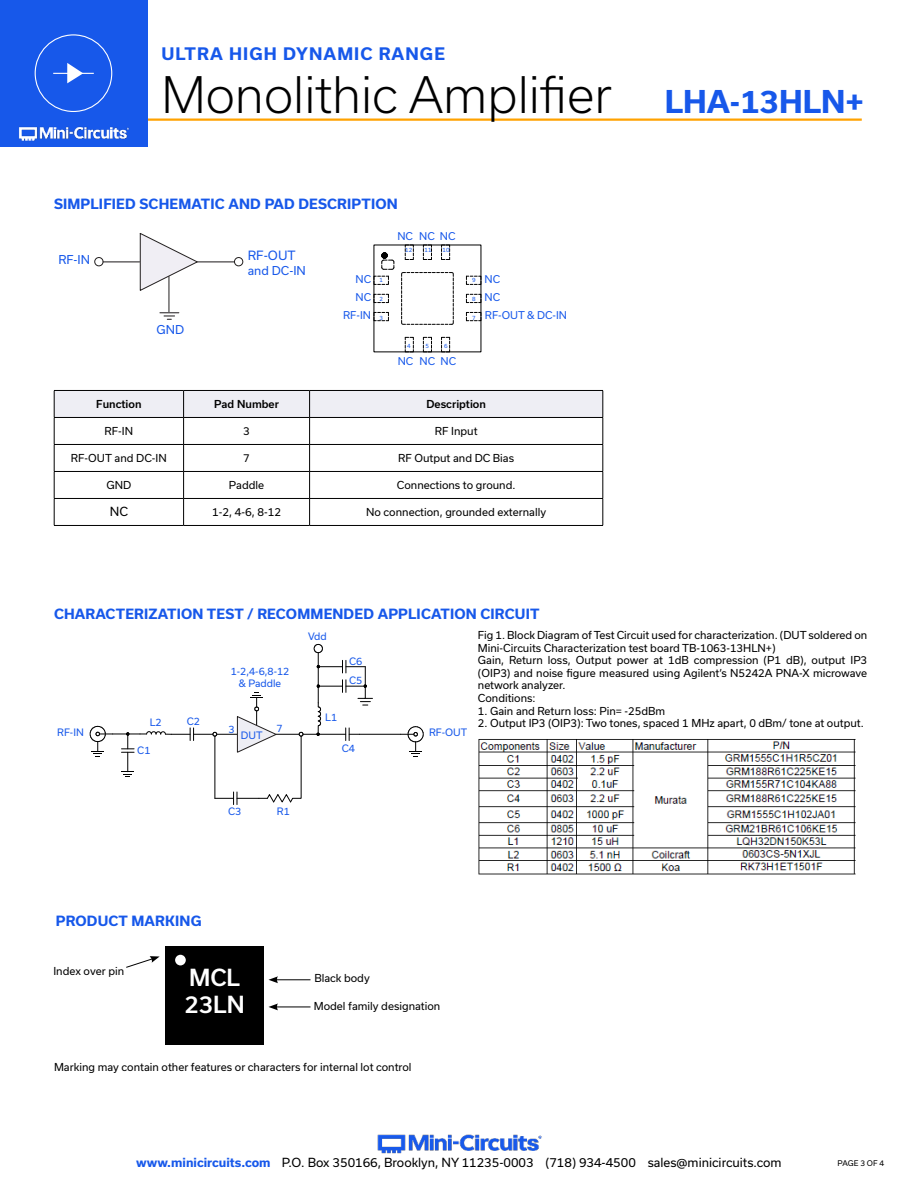
<style>
.page{position:relative;width:918px;height:1188px;background:#fff}
.page>*{position:absolute;margin:0;border:0;box-sizing:border-box;transform-origin:0 0}
.t1{font:300 48px "Usual";color:#000}
.t2{font:700 30px "Usual";color:#1758ea}
.t3{font:500 22.5px/27px "Usual";color:#fff}
.t4{font:700 16.5px "Usual";letter-spacing:.065em;color:#1758ea}
.t5{font:700 13.5px "Usual";letter-spacing:.015em;color:#1758ea}
.t6{font:12.3px "Usual";color:#1758ea}
.t7{font:12px "Usual";color:#000}
.t8{font:11.7px "Usual";color:#1758ea}
.t9{font:10.65px "Usual";color:#000}
.t10{font:10.5px/12.6px "Usual";color:#000}
.t11{font:500 10.5px "Usual";color:#000}
.t12{font:10.2px/18.1px "Usual";color:#1758ea}
.t13{font:9.75px/11.7px "Usual";color:#1758ea;text-align:center}
.t14{font:7.5px "Usual";color:#000}
.t15{font:5.55px "Usual";color:#1758ea}
.s1{font-weight:700;color:#1758ea}
</style>
<div class="page">
<hr style="left:129px;top:118px;width:733px;height:3px;background:#ffa200">
<div style="left:0;top:0;width:147px;height:147px;background:#1758ea"></div>
<hr style="left:917px;top:0;width:1px;height:147px;background:#1758ea">
<img style="left:19px;top:126px;width:110px;height:15px">
<div style="left:35px;top:34px;width:77px;height:78px;border:1px solid #fff;border-radius:50%"></div>
<hr style="left:53px;top:73px;width:41px;height:1px;background:#fff">
<svg style="left:67px;top:63px;width:16px;height:20px"></svg>
<img style="left:377px;top:1134px;width:165px;height:20px">
<hr style="left:303px;top:734px;width:43px;height:1px;background:#000">
<hr style="left:318px;top:653px;width:1px;height:50px;background:#000">
<svg style="left:314px;top:644px;width:9px;height:9px"></svg>
<hr style="left:360px;top:734px;width:41px;height:1px;background:#000">
<svg style="left:401px;top:726px;width:23px;height:31px"></svg>
<svg style="left:317px;top:660px;width:56px;height:81px"></svg>
<svg style="left:90px;top:692px;width:213px;height:113px"></svg>
<img style="left:478px;top:739px;width:378px;height:136px">
<hr style="left:197px;top:262px;width:37px;height:1px;background:#221f1f">
<svg style="left:139px;top:233px;width:60px;height:59px"></svg>
<hr style="left:103px;top:262px;width:37px;height:1px;background:#221f1f">
<svg style="left:160px;top:312px;width:19px;height:8px"></svg>
<div style="left:94px;top:257px;width:10px;height:9px;border:1px solid #221f1f;border-radius:50%"></div>
<hr style="left:169px;top:276px;width:1px;height:36px;background:#221f1f">
<div style="left:234px;top:257px;width:9px;height:9px;border:1px solid #221f1f;border-radius:50%"></div>
<svg style="left:423px;top:337px;width:9px;height:15px"></svg>
<svg style="left:441px;top:337px;width:9px;height:15px"></svg>
<svg style="left:405px;top:337px;width:9px;height:15px"></svg>
<svg style="left:466px;top:294px;width:15px;height:9px"></svg>
<svg style="left:466px;top:312px;width:15px;height:9px"></svg>
<svg style="left:466px;top:276px;width:15px;height:9px"></svg>
<svg style="left:373px;top:244px;width:81px;height:81px"></svg>
<svg style="left:54px;top:390px;width:550px;height:135px"></svg>
<hr style="left:54px;top:525px;width:130px;height:1px;background:#000">
<hr style="left:184px;top:525px;width:126px;height:1px;background:#000">
<hr style="left:310px;top:525px;width:293px;height:1px;background:#000">
<div style="left:165px;top:947px;width:98px;height:98px;background:#000"></div>
<div style="left:174px;top:954px;width:13px;height:12px;background:#fff;border-radius:50%"></div>
<div style="left:173px;top:953px;width:15px;height:14px;border:2px solid #000;border-radius:50%"></div>
<svg style="left:126px;top:956px;width:34px;height:12px"></svg>
<hr style="left:276px;top:979px;width:35px;height:1px;background:#000">
<svg style="left:268px;top:976px;width:10px;height:7px"></svg>
<hr style="left:276px;top:1007px;width:35px;height:1px;background:#000">
<svg style="left:268px;top:1003px;width:10px;height:7px"></svg>
<h3 class="t4" style="left:161px;top:45px;width:285px">ULTRA HIGH DYNAMIC RANGE</h3>
<h1 class="t1" style="left:161px;top:76px;width:452px">Monolithic Amplifier</h1>
<p class="t5" style="left:54px;top:199px;width:345px">SIMPLIFIED SCHEMATIC AND PAD DESCRIPTION</p>
<p class="t8" style="left:58px;top:253px;width:33px">RF-IN</p>
<p class="t6" style="left:248px;top:249px;width:49px">RF-OUT</p>
<p class="t8" style="left:248px;top:264px;width:60px">and DC-IN</p>
<p class="t8" style="left:157px;top:323px;width:29px">GND</p>
<p class="t12" style="left:356px;top:270px;width:17px">NC<br>NC</p>
<p class="t12" style="left:343px;top:307px;width:29px">RF-IN</p>
<p class="t15" style="left:380px;top:277px;width:5px">1</p>
<p class="t15" style="left:380px;top:296px;width:5px">2</p>
<p class="t15" style="left:380px;top:315px;width:5px">3</p>
<p class="t12" style="left:397px;top:227px;width:59px">NC NC NC</p>
<p class="t15" style="left:405px;top:247px;width:9px">12</p>
<p class="t15" style="left:425px;top:247px;width:9px">11</p>
<p class="t15" style="left:443px;top:247px;width:9px">10</p>
<p class="t15" style="left:407px;top:342px;width:5px">4</p>
<p class="t15" style="left:426px;top:342px;width:5px">5</p>
<p class="t15" style="left:444px;top:342px;width:5px">6</p>
<p class="t12" style="left:398px;top:352px;width:60px">NC NC NC</p>
<p class="t15" style="left:472px;top:277px;width:5px">9</p>
<p class="t15" style="left:472px;top:296px;width:5px">8</p>
<p class="t15" style="left:472px;top:314px;width:5px">7</p>
<p class="t12" style="left:485px;top:270px;width:84px">NC<br>NC<br>RF-OUT &amp; DC-IN</p>
<p class="t11" style="left:96px;top:400px;width:47px">Function</p>
<p class="t11" style="left:214px;top:400px;width:66px">Pad Number</p>
<p class="t11" style="left:426px;top:400px;width:61px">Description</p>
<p class="t10" style="left:105px;top:425px;width:30px">RF-IN</p>
<p class="t10" style="left:243px;top:425px;width:8px">3</p>
<p class="t10" style="left:435px;top:425px;width:44px">RF Input</p>
<p class="t10" style="left:71px;top:452px;width:97px">RF-OUT and DC-IN</p>
<p class="t10" style="left:243px;top:452px;width:8px">7</p>
<p class="t10" style="left:398px;top:452px;width:118px">RF Output and DC Bias</p>
<p class="t10" style="left:106px;top:479px;width:26px">GND</p>
<p class="t10" style="left:229px;top:479px;width:37px">Paddle</p>
<p class="t10" style="left:397px;top:479px;width:120px">Connections to ground.</p>
<p class="t7" style="left:110px;top:507px;width:20px">NC</p>
<p class="t9" style="left:212px;top:508px;width:71px">1-2, 4-6, 8-12</p>
<p class="t10" style="left:366px;top:506px;width:181px">No connection, grounded externally</p>
<p class="t5" style="left:54px;top:608px;width:487px">CHARACTERIZATION TEST / RECOMMENDED APPLICATION CIRCUIT</p>
<h2 class="t2" style="left:665px;top:85px;width:201px">LHA-13HLN+</h2>
<p class="t13" style="left:308px;top:631px;width:20px">Vdd</p>
<p class="t13" style="left:349px;top:652px;width:15px;line-height:19.6px;text-align:left">C6<br>C5</p>
<p class="t13" style="left:231px;top:666px;width:60px">1-2,4-6,8-12 &amp; Paddle</p>
<p class="t13" style="left:229px;top:724px;width:8px">3</p>
<p class="t13" style="left:276px;top:723px;width:8px">7</p>
<p class="t13" style="left:325px;top:712px;width:13px">L1</p>
<p class="t13" style="left:150px;top:717px;width:13px">L2</p>
<p class="t13" style="left:187px;top:716px;width:15px">C2</p>
<p class="t13" style="left:57px;top:727px;width:28px">RF-IN</p>
<p class="t13" style="left:429px;top:727px;width:40px">RF-OUT</p>
<p class="t13" style="left:137px;top:745px;width:15px">C1</p>
<p class="t13" style="left:241px;top:730px;width:23px">DUT</p>
<p class="t13" style="left:342px;top:743px;width:15px">C4</p>
<p class="t10" style="left:478px;top:630px;width:391px">Fig 1. Block Diagram of Test Circuit used for characterization. (DUT soldered on Mini-Circuits Characterization test board TB-1063-13HLN+)<br>Gain, Return loss, Output power at 1dB compression (P1 dB), output IP3 (OIP3) and noise figure measured using Agilent’s N5242A PNA-X microwave network analyzer.<br>Conditions:</p>
<p class="t10" style="left:478px;top:705px;width:189px">1. Gain and Return loss: Pin= -25dBm</p>
<p class="t10" style="left:478px;top:718px;width:387px">2. Output IP3 (OIP3): Two tones, spaced 1 MHz apart, 0 dBm/ tone at output.</p>
<p class="t13" style="left:228px;top:806px;width:15px">C3</p>
<p class="t13" style="left:277px;top:806px;width:14px">R1</p>
<p class="t5" style="left:56px;top:915px;width:147px">PRODUCT MARKING</p>
<p class="t10" style="left:53px;top:965px;width:72px">Index over pin</p>
<h3 class="t3" style="left:185px;top:965px;width:62px">MCL<br>23LN</h3>
<p class="t10" style="left:314px;top:973px;width:57px">Black body</p>
<p class="t10" style="left:314px;top:1000px;width:128px">Model family designation</p>
<p class="t10" style="left:54px;top:1062px;width:359px">Marking may contain other features or characters for internal lot control</p>
<p class="t7" style="left:136px;top:1158px;width:647px"><span class="s1">www.minicircuits.com</span> P.O. Box 350166, Brooklyn, NY 11235-0003 (718) 934-4500 sales@minicircuits.com</p>
<p class="t14" style="left:838px;top:1160px;width:48px">PAGE 3 OF 4</p>
</div>
